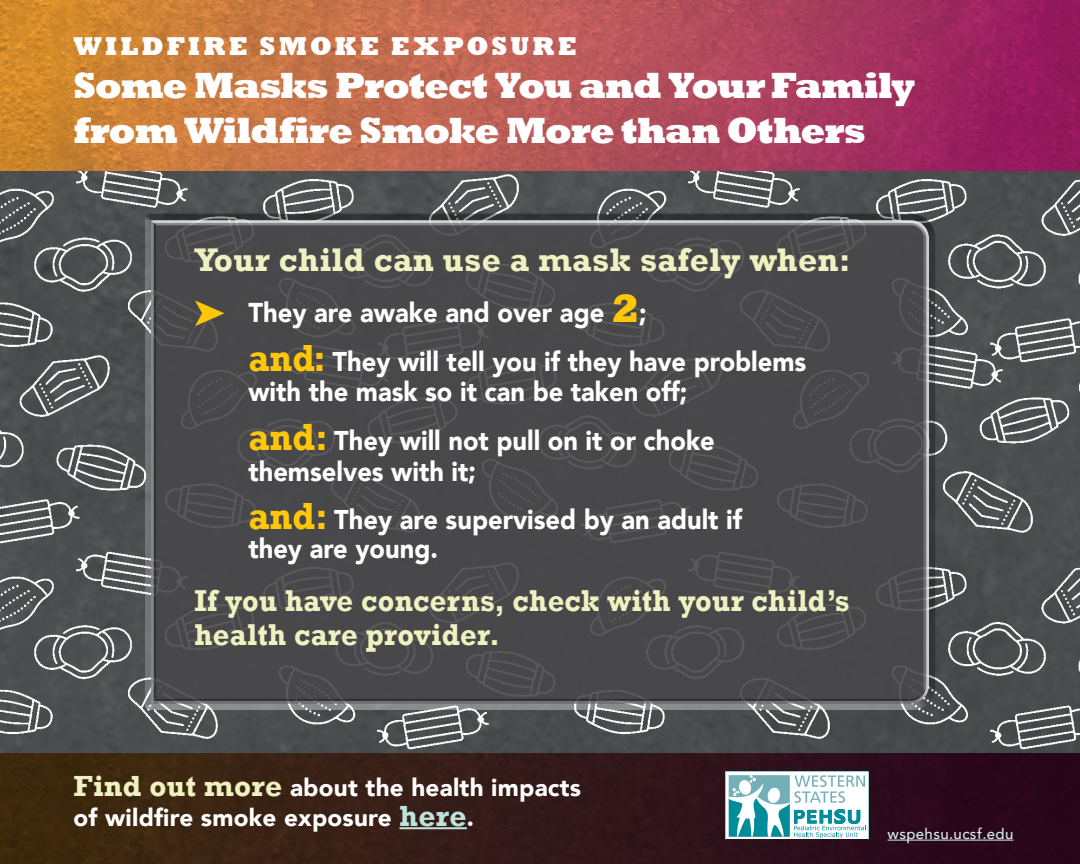
<style>
.page{position:relative;width:1080px;height:864px;background:#fff}
.page>*{position:absolute;margin:0;border:0;box-sizing:border-box;transform-origin:0 0}
.t1{font:800 37.5px/45.6px "Rockwell";letter-spacing:-.03em;color:#fff}
.t2{font:700 33.6px "Rockwell";letter-spacing:.01em;color:#eff2c0}
.t3{font:700 30.9px/33.6px "Rockwell";letter-spacing:.01em;color:#eff2c0;scale:.94 1}
.t4{font:900 27.15px/48.6px "Avenir";color:#fff;scale:.94 1}
.t5{font:800 26.4px "Rockwell";letter-spacing:.125em;color:#fff}
.t6{font:900 24.3px/29.8px "Avenir";letter-spacing:.01em;color:#fff}
.t7{font:500 15px "Avenir";letter-spacing:.025em;color:#d5ede8}
.s1{font-family:"Stymie BT";font-weight:800;font-size:38.7px;color:#ffc709}
.s2{font-family:"Rockwell";font-weight:700;font-size:38.7px;color:#ffc709}
.s3{font-family:"Rockwell";font-weight:700;font-size:29.85px;color:#eff2c0}
.s4{font-family:"Rockwell";font-weight:700;font-size:29.85px;color:#bde3dc}
</style>
<div class="page">
<img style="left:264px;top:710px;width:604px;height:44px">
<img style="left:868px;top:547px;width:212px;height:207px">
<img style="left:0;top:547px;width:264px;height:207px">
<img style="left:264px;top:171px;width:604px;height:42px">
<img style="left:868px;top:171px;width:212px;height:169px">
<img style="left:0;top:171px;width:264px;height:169px">
<img style="left:0;top:340px;width:144px;height:207px">
<img style="left:936px;top:340px;width:135px;height:207px">
<div style="left:1071px;top:340px;width:9px;height:207px;background:#4d4f51"></div>
<img style="left:0;top:0;width:1080px;height:171px">
<img style="left:0;top:754px;width:1080px;height:110px">
<hr style="left:888px;top:840px;width:126px;height:1px;background:#d5ede8">
<svg style="left:726px;top:772px;width:143px;height:67px"></svg>
<div style="left:144px;top:216px;width:792px;height:494px;background:#000;opacity:.75"></div>
<hr style="left:399px;top:827px;width:68px;height:2px;background:#bde3dc">
<svg style="left:195px;top:300px;width:30px;height:26px"></svg>
<p class="t5" style="left:73px;top:31px;width:505px">WILDFIRE SMOKE EXPOSURE</p>
<h1 class="t1" style="left:73px;top:63px;width:843px">Some Masks Protect You and Your Family from Wildfire Smoke More than Others</h1>
<p class="t2" style="left:194px;top:240px;width:658px">Your child can use a mask safely when:</p>
<p class="t4" style="left:248px;top:288px;width:595px">They are awake and over age <span class="s1">2</span>;<br><span class="s2">and:</span> They will tell you if they have problems</p>
<p class="t4" style="left:248px;top:367px;width:498px">with the mask so it can be taken off; <span class="s2">and:</span> They will not pull on it or choke</p>
<p class="t4" style="left:248px;top:446px;width:527px">themselves with it;<br><span class="s2">and:</span> They are supervised by an adult if</p>
<p class="t4" style="left:248px;top:523px;width:203px">they are young.</p>
<p class="t3" style="left:194px;top:584px;width:698px">If you have concerns, check with your child’s health care provider.</p>
<p class="t6" style="left:73px;top:772px;width:509px"><span class="s3">Find out more</span> about the health impacts of wildfire smoke exposure <span class="s4">here</span>.</p>
<p class="t7" style="left:888px;top:821px;width:127px">wspehsu.ucsf.edu</p>
</div>
